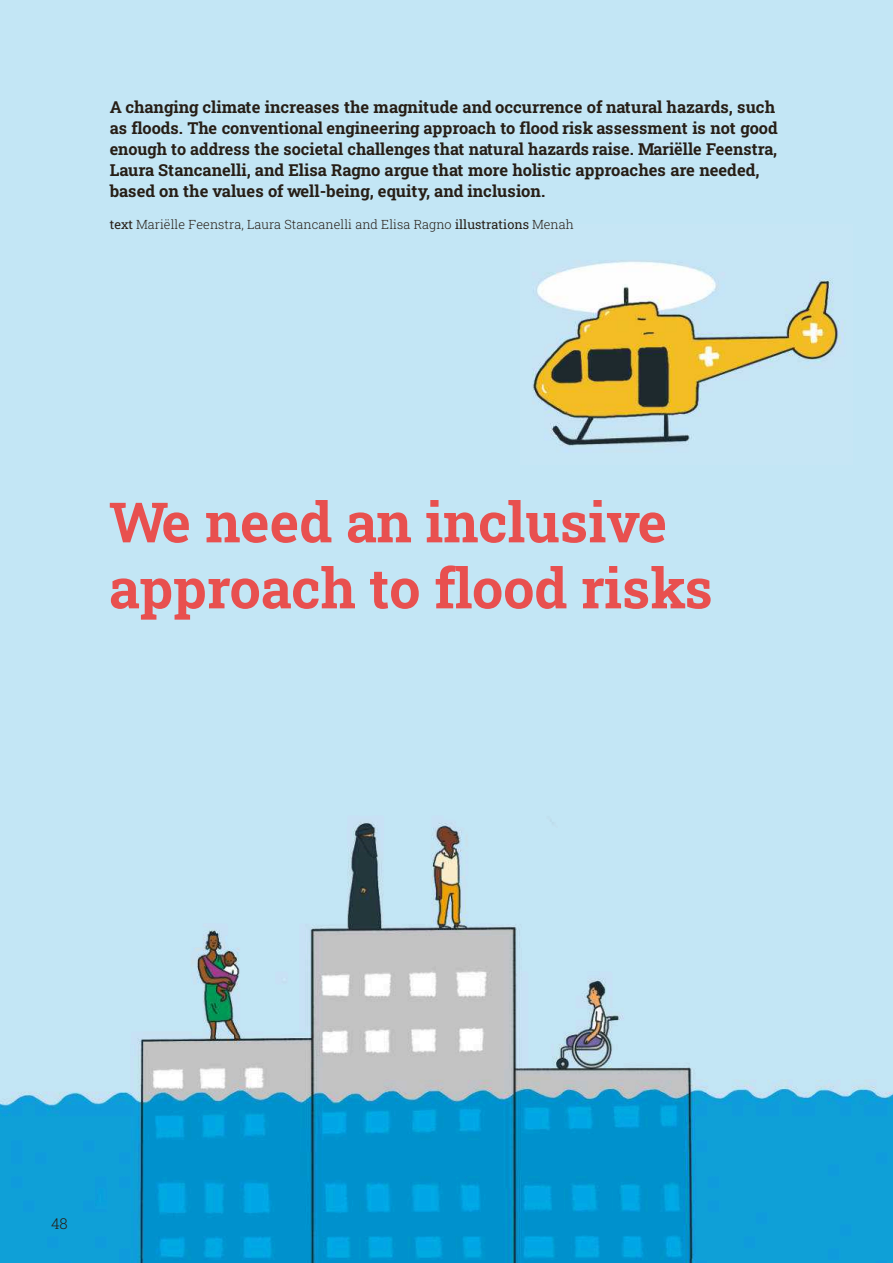
<style>
.page{position:relative;width:893px;height:1263px;background:#fff}
.page>*{position:absolute;margin:0;border:0;box-sizing:border-box;transform-origin:0 0}
.t1{font:700 55.5px/66px "Roboto Slab";color:#e8504f}
.t2{font:700 16.5px/21px "Roboto Slab";color:#271e16}
.t3{font:300 15px "Roboto Slab";color:#271e16}
.t4{font:300 12.75px "Roboto Slab";color:#271e16}
.s1{font-weight:400}
</style>
<div class="page">
<img style="left:0;top:0;width:893px;height:1263px">
<img style="left:520px;top:224px;width:332px;height:241px">
<p class="t2" style="left:110px;top:96px;width:669px">A changing climate increases the magnitude and occurrence of natural hazards, such as floods. The conventional engineering approach to flood risk assessment is not good enough to address the societal challenges that natural hazards raise. Mariëlle Feenstra, Laura Stancanelli, and Elisa Ragno argue that more holistic approaches are needed, based on the values of well-being, equity, and inclusion.</p>
<p class="t4" style="left:110px;top:215px;width:466px"><span class="s1">text</span> Mariëlle Feenstra, Laura Stancanelli and Elisa Ragno <span class="s1">illustrations</span> Menah</p>
<h1 class="t1" style="left:109px;top:488px;width:605px">We need an inclusive approach to flood risks</h1>
<p class="t3" style="left:51px;top:1213px;width:18px">48</p>
</div>
